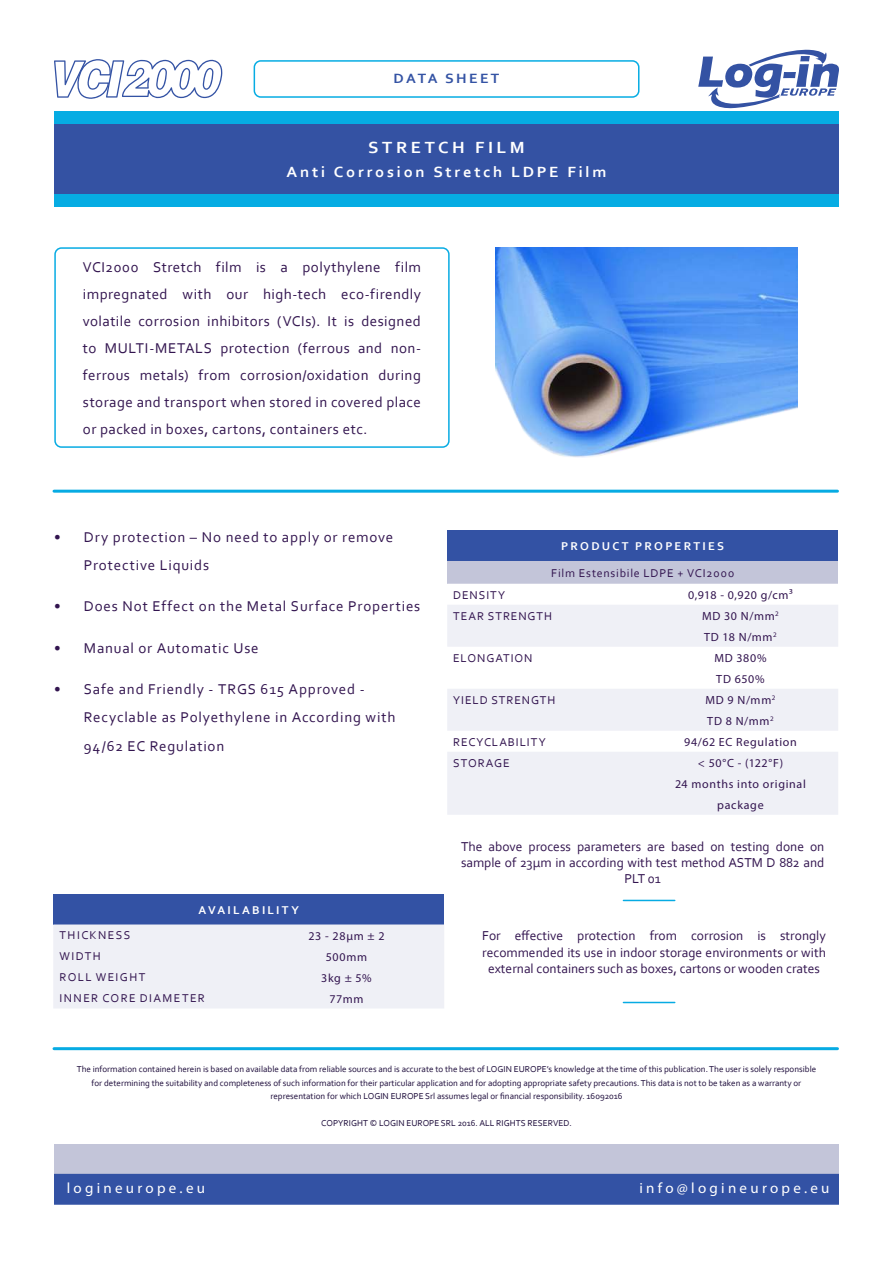
<style>
.page{position:relative;width:893px;height:1263px;background:#fff}
.page>*{position:absolute;margin:0;border:0;box-sizing:border-box;transform-origin:0 0}
.t1{font:700 16.95px "Corbel";letter-spacing:.2em;color:#fff;scale:1.06 1}
.t2{font:700 15.45px "Corbel";letter-spacing:.165em;color:#fff;scale:1.06 1}
.t3{font:14.85px/27px "Corbel";letter-spacing:.055em;color:#32144f}
.t4{font:14.85px "Myriad Pro";letter-spacing:.22em;color:#fff}
.t5{font:700 14.1px "Corbel";letter-spacing:.16em;color:#3453a4;scale:1.06 1}
.t6{font:13.5px/16.2px "Corbel";color:#32144f;text-align:center}
.t7{font:11.85px/21px "Myriad Pro";letter-spacing:.055em;color:#32144f}
.t8{font:11.85px "Corbel";letter-spacing:.08em;color:#32144f}
.t9{font:700 11.85px "Corbel";letter-spacing:.19em;color:#fff}
.t10{font:11.85px "Corbel";letter-spacing:.115em;color:#32144f}
.t11{font:11.85px "Corbel";letter-spacing:.12em;color:#32144f}
.t12{font:9px/13.5px "Corbel";color:#1c0b3a;text-align:center}
</style>
<div class="page">
<div style="left:54px;top:1144px;width:785px;height:31px;background:#c3c5d9"></div>
<div style="left:54px;top:1174px;width:785px;height:31px;background:#3352a4"></div>
<hr style="left:54px;top:490px;width:783px;height:3px;background:#07abe3">
<hr style="left:54px;top:1047px;width:783px;height:3px;background:#07abe3">
<div style="left:54px;top:111px;width:785px;height:13px;background:#06ace3"></div>
<div style="left:54px;top:194px;width:785px;height:13px;background:#06ace3"></div>
<div style="left:54px;top:124px;width:785px;height:70px;background:#3452a3"></div>
<svg style="left:54px;top:59px;width:169px;height:40px"></svg>
<svg style="left:698px;top:50px;width:141px;height:59px"></svg>
<div style="left:254px;top:60px;width:385px;height:38px;border:2px solid #06ace3;border-radius:6px"></div>
<div style="left:54px;top:247px;width:396px;height:201px;border:2px solid #07abe3;border-radius:6px"></div>
<hr style="left:623px;top:1002px;width:52px;height:1px;background:#07abe3">
<hr style="left:623px;top:900px;width:52px;height:1px;background:#07abe3">
<img style="left:495px;top:247px;width:302px;height:210px">
<div style="left:447px;top:530px;width:391px;height:31px;background:#3352a4"></div>
<div style="left:447px;top:561px;width:391px;height:23px;background:#c3c5d9"></div>
<svg style="left:447px;top:605px;width:391px;height:210px;fill:#eff0f6"></svg>
<div style="left:53px;top:893px;width:391px;height:31px;background:#3352a4"></div>
<div style="left:53px;top:924px;width:391px;height:84px;background:#eff0f6"></div>
<p class="t5" style="left:393px;top:70px;width:102px">DATA SHEET</p>
<p class="t1" style="left:368px;top:138px;width:149px">STRETCH FILM</p>
<p class="t2" style="left:287px;top:163px;width:303px">Anti Corrosion Stretch LDPE Film</p>
<p class="t3" style="left:83px;top:253px;width:340px;text-align:justify">VCI2000 Stretch film is a polythylene film impregnated with our high-tech eco-firendly volatile corrosion inhibitors (VCIs). It is designed to MULTI-METALS protection (ferrous and non&shy;ferrous metals) from corrosion/oxidation during storage and transport when stored in covered place or packed in boxes, cartons, containers etc.</p>
<p class="t3" style="left:84px;top:522px;width:311px;line-height:28.5px;text-indent:-30px">• Dry protection – No need to apply or remove<br>Protective Liquids</p>
<p class="t3" style="left:54px;top:593px;width:368px">• Does Not Effect on the Metal Surface Properties</p>
<p class="t3" style="left:54px;top:634px;width:206px">• Manual or Automatic Use</p>
<p class="t3" style="left:84px;top:674px;width:313px;line-height:28.5px;text-indent:-30px">• Safe and Friendly - TRGS 615 Approved -<br>Recyclable as Polyethylene in According with<br>94/62 EC Regulation</p>
<p class="t9" style="left:198px;top:902px;width:102px">AVAILABILITY</p>
<p class="t10" style="left:59px;top:931px;width:72px">THICKNESS</p>
<p class="t7" style="left:308px;top:925px;width:78px">23 - 28μm ± 2</p>
<p class="t8" style="left:59px;top:949px;width:43px">WIDTH</p>
<p class="t7" style="left:326px;top:946px;width:43px">500mm</p>
<p class="t10" style="left:59px;top:970px;width:87px">ROLL WEIGHT</p>
<p class="t7" style="left:321px;top:967px;width:52px">3kg ± 5%</p>
<p class="t11" style="left:59px;top:991px;width:147px">INNER CORE DIAMETER</p>
<p class="t7" style="left:329px;top:988px;width:35px">77mm</p>
<p class="t9" style="left:561px;top:539px;width:164px">PRODUCT PROPERTIES</p>
<p class="t8" style="left:551px;top:566px;width:184px">Film Estensibile LDPE + VCI2000</p>
<p class="t8" style="left:453px;top:587px;width:54px">DENSITY</p>
<p class="t7" style="left:688px;top:584px;width:106px">0,918 - 0,920 g/cm³</p>
<p class="t8" style="left:453px;top:608px;width:100px">TEAR STRENGTH</p>
<p class="t7" style="left:702px;top:605px;width:78px">MD 30 N/mm<sup>2<br></sup>TD 18 N/mm<sup>2</sup></p>
<p class="t8" style="left:453px;top:650px;width:81px">ELONGATION</p>
<p class="t7" style="left:714px;top:647px;width:54px">MD 380%<br>TD 650%</p>
<p class="t8" style="left:453px;top:692px;width:104px">YIELD STRENGTH</p>
<p class="t7" style="left:705px;top:689px;width:72px">MD 9 N/mm<sup>2<br></sup>TD 8 N/mm<sup>2</sup></p>
<p class="t8" style="left:453px;top:734px;width:94px">RECYCLABILITY</p>
<p class="t7" style="left:684px;top:731px;width:114px">94/62 EC Regulation</p>
<p class="t8" style="left:453px;top:755px;width:58px">STORAGE</p>
<p class="t7" style="left:675px;top:752px;width:132px;text-align:center">&lt; 50°C - (122°F)<br>24 months into original package</p>
<p class="t6" style="left:461px;top:839px;width:365px">The above process parameters are based on testing done on sample of 23μm in according with test method ASTM D 882 and<br>PLT 01</p>
<p class="t6" style="left:482px;top:927px;width:345px">For efective protection from corrosion is strongly recommended its use in indoor storage environments or with external containers such as boxes, cartons or wooden crates</p>
<p class="t12" style="left:77px;top:1063px;width:741px">The information contained herein is based on available data from reliable sources and is accurate to the best of LOGIN EUROPE’s knowledge at the time of this publication. The user is solely responsible for determining the suitability and completeness of such information for their particular application and for adopting appropriate safety precautions. This data is not to be taken as a warranty or representation for which LOGIN EUROPE Srl assumes legal or inancial responsibility. 16092016</p>
<p class="t12" style="left:321px;top:1116px;width:252px">COPYRIGHT © LOGIN EUROPE SRL 2016. ALL RIGHTS RESERVED.</p>
<p class="t4" style="left:67px;top:1180px;width:140px">logineurope.eu</p>
<p class="t4" style="left:639px;top:1180px;width:192px">info@logineurope.eu</p>
</div>
